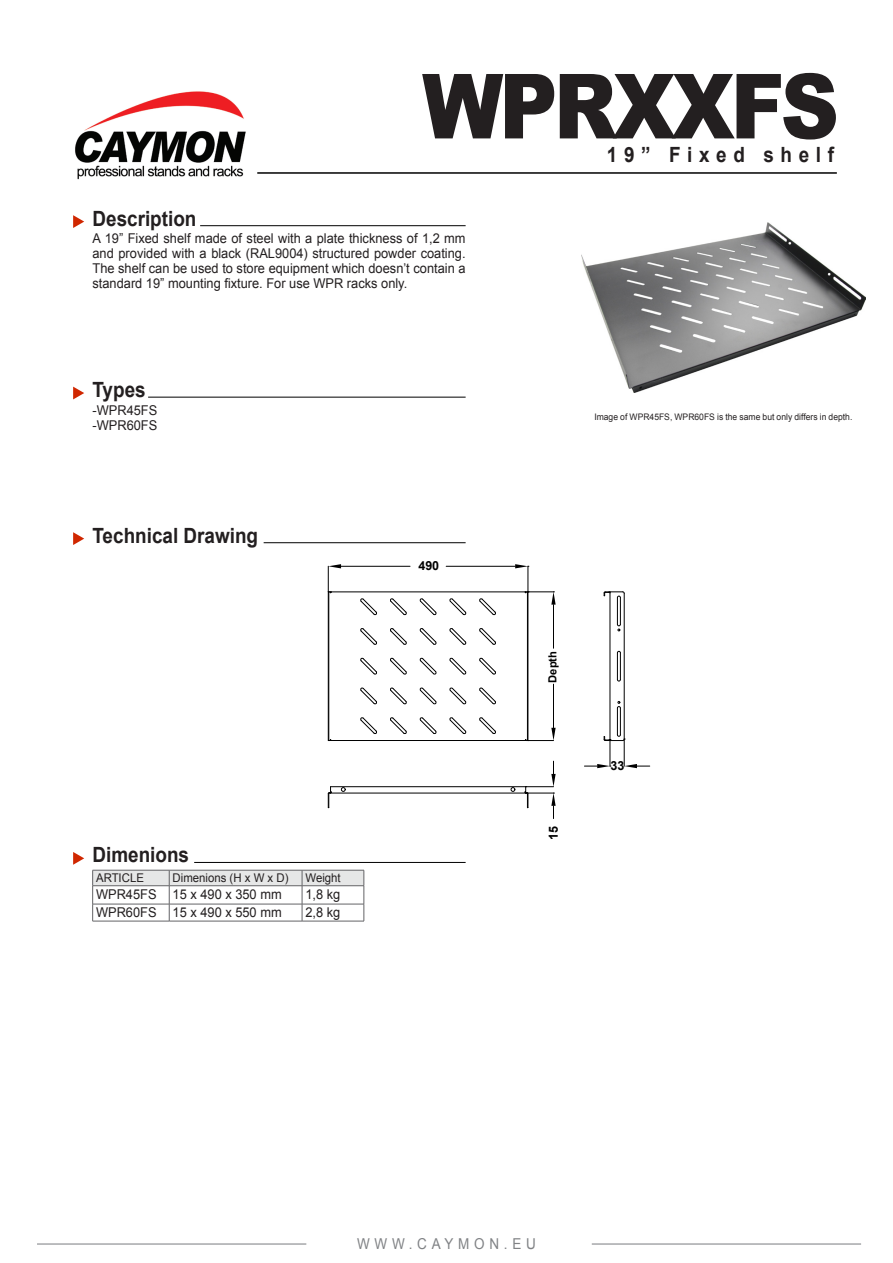
<style>
.page{position:relative;width:893px;height:1263px;background:#fff}
.page>*{position:absolute;margin:0;border:0;box-sizing:border-box;transform-origin:0 0}
.t1{font:900 90px "Arial";letter-spacing:-.05em;color:#231f20;scale:.9 1}
.t2{font:700 21px "Arial";color:#231f20;scale:.9 1}
.t3{font:700 21px "Arial";letter-spacing:.35em;color:#231f20;scale:.9 1}
.t4{font:15px "Arial";letter-spacing:.35em;color:#808285;scale:.9 1}
.t5{font:13.5px/15px "Arial";color:#231f20;text-align:justify;scale:.95 1}
.t6{font:700 12.45px "Arial";color:#000}
.t7{font:12px "Arial";color:#231f20;scale:.95 1}
.t8{font:700 11.1px "Arial";color:#000}
.t9{font:9px "Arial";color:#231f20;scale:.95 1}
</style>
<div class="page">
<hr style="left:257px;top:172px;width:580px;height:2px;background:#000">
<img style="left:75px;top:91px;width:171px;height:89px">
<hr style="left:200px;top:225px;width:266px;height:1px;background:#000">
<svg style="left:73px;top:215px;width:11px;height:13px"></svg>
<hr style="left:148px;top:397px;width:318px;height:1px;background:#000">
<svg style="left:73px;top:387px;width:11px;height:12px"></svg>
<hr style="left:264px;top:542px;width:202px;height:1px;background:#000">
<svg style="left:73px;top:532px;width:11px;height:13px"></svg>
<hr style="left:194px;top:862px;width:272px;height:1px;background:#000">
<svg style="left:73px;top:852px;width:11px;height:13px"></svg>
<hr style="left:592px;top:1244px;width:269px;height:1px;background:#7a7c7f">
<hr style="left:37px;top:1244px;width:269px;height:1px;background:#7a7c7f">
<svg style="left:92px;top:870px;width:273px;height:51px"></svg>
<hr style="left:93px;top:921px;width:76px;height:1px;background:#636366">
<hr style="left:169px;top:921px;width:133px;height:1px;background:#636366">
<hr style="left:302px;top:921px;width:62px;height:1px;background:#636366">
<hr style="left:328px;top:592px;width:1px;height:148px;background:#000">
<hr style="left:329px;top:592px;width:1px;height:148px;background:#000">
<hr style="left:331px;top:740px;width:195px;height:1px;background:#000">
<hr style="left:331px;top:592px;width:195px;height:1px;background:#000">
<hr style="left:527px;top:592px;width:1px;height:148px;background:#000">
<hr style="left:528px;top:592px;width:1px;height:148px;background:#000">
<hr style="left:610px;top:592px;width:1px;height:148px;background:#000">
<hr style="left:624px;top:593px;width:1px;height:146px;background:#000">
<hr style="left:329px;top:793px;width:198px;height:1px;background:#000">
<hr style="left:331px;top:786px;width:195px;height:1px;background:#000">
<svg style="left:420px;top:658px;width:16px;height:16px"></svg>
<svg style="left:420px;top:688px;width:16px;height:16px"></svg>
<svg style="left:420px;top:717px;width:16px;height:17px"></svg>
<svg style="left:420px;top:599px;width:16px;height:16px"></svg>
<svg style="left:420px;top:628px;width:16px;height:16px"></svg>
<svg style="left:450px;top:658px;width:16px;height:16px"></svg>
<svg style="left:450px;top:688px;width:16px;height:16px"></svg>
<svg style="left:450px;top:717px;width:16px;height:17px"></svg>
<svg style="left:450px;top:599px;width:16px;height:16px"></svg>
<svg style="left:450px;top:628px;width:16px;height:16px"></svg>
<svg style="left:479px;top:658px;width:17px;height:16px"></svg>
<svg style="left:479px;top:688px;width:17px;height:16px"></svg>
<svg style="left:479px;top:717px;width:17px;height:17px"></svg>
<svg style="left:479px;top:599px;width:17px;height:16px"></svg>
<svg style="left:479px;top:628px;width:17px;height:16px"></svg>
<svg style="left:360px;top:658px;width:17px;height:16px"></svg>
<svg style="left:360px;top:688px;width:17px;height:16px"></svg>
<svg style="left:360px;top:717px;width:17px;height:17px"></svg>
<svg style="left:360px;top:599px;width:17px;height:16px"></svg>
<svg style="left:360px;top:628px;width:17px;height:16px"></svg>
<svg style="left:390px;top:658px;width:17px;height:16px"></svg>
<svg style="left:390px;top:688px;width:17px;height:16px"></svg>
<svg style="left:390px;top:717px;width:17px;height:17px"></svg>
<svg style="left:390px;top:599px;width:17px;height:16px"></svg>
<svg style="left:390px;top:628px;width:17px;height:16px"></svg>
<svg style="left:617px;top:651px;width:4px;height:30px"></svg>
<svg style="left:604px;top:592px;width:20px;height:39px"></svg>
<svg style="left:328px;top:787px;width:4px;height:21px"></svg>
<svg style="left:341px;top:787px;width:4px;height:4px"></svg>
<svg style="left:511px;top:787px;width:4px;height:4px"></svg>
<hr style="left:341px;top:566px;width:69px;height:1px;background:#000">
<hr style="left:446px;top:566px;width:69px;height:1px;background:#000">
<svg style="left:328px;top:564px;width:13px;height:29px"></svg>
<svg style="left:525px;top:761px;width:31px;height:58px"></svg>
<svg style="left:584px;top:701px;width:66px;height:67px"></svg>
<hr style="left:553px;top:684px;width:1px;height:44px;background:#000">
<hr style="left:553px;top:605px;width:1px;height:43px;background:#000">
<svg style="left:525px;top:728px;width:31px;height:13px"></svg>
<svg style="left:515px;top:564px;width:41px;height:41px"></svg>
<img style="left:581px;top:222px;width:284px;height:170px">
<p class="t2" style="left:93px;top:204px;width:117px">Description</p>
<p class="t1" style="left:422px;top:41px;width:465px">WPRXXFS</p>
<p class="t3" style="left:607px;top:141px;width:254px">19” Fixed shelf</p>
<p class="t5" style="left:93px;top:231px;width:394px">A 19” Fixed shelf made of steel with a plate thickness of 1,2 mm and provided with a black (RAL9004) structured powder coating.<br>The shelf can be used to store equipment which doesn’t contain a standard 19” mounting fixture. For use WPR racks only.</p>
<p class="t2" style="left:93px;top:376px;width:61px">Types</p>
<p class="t5" style="left:93px;top:402px;width:70px">-WPR45FS</p>
<p class="t5" style="left:93px;top:417px;width:70px">-WPR60FS</p>
<p class="t2" style="left:93px;top:521px;width:186px">Technical Drawing</p>
<p class="t6" style="left:418px;top:558px;width:22px">490</p>
<p class="t2" style="left:93px;top:841px;width:109px">Dimenions</p>
<p class="t7" style="left:96px;top:870px;width:52px">ARTICLE</p>
<p class="t7" style="left:173px;top:870px;width:124px">Dimenions (H x W x D)</p>
<p class="t7" style="left:305px;top:870px;width:39px">Weight</p>
<p class="t5" style="left:96px;top:887px;width:65px">WPR45FS</p>
<p class="t5" style="left:173px;top:887px;width:116px">15 x 490 x 350 mm</p>
<p class="t5" style="left:305px;top:887px;width:38px">1,8 kg</p>
<p class="t5" style="left:96px;top:905px;width:65px">WPR60FS</p>
<p class="t5" style="left:173px;top:905px;width:116px">15 x 490 x 550 mm</p>
<p class="t5" style="left:305px;top:905px;width:38px">2,8 kg</p>
<p class="t9" style="left:594px;top:411px;width:273px">Image of WPR45FS, WPR60FS is the same but only differs in depth.</p>
<p class="t8" style="left:545px;top:683px;width:33px;rotate:-90deg">Depth</p>
<p class="t6" style="left:545px;top:840px;width:15px;rotate:-90deg">15</p>
<p class="t6" style="left:610px;top:757px;width:15px">33</p>
<p class="t4" style="left:357px;top:1234px;width:200px">WWW.CAYMON.EU</p>
</div>
